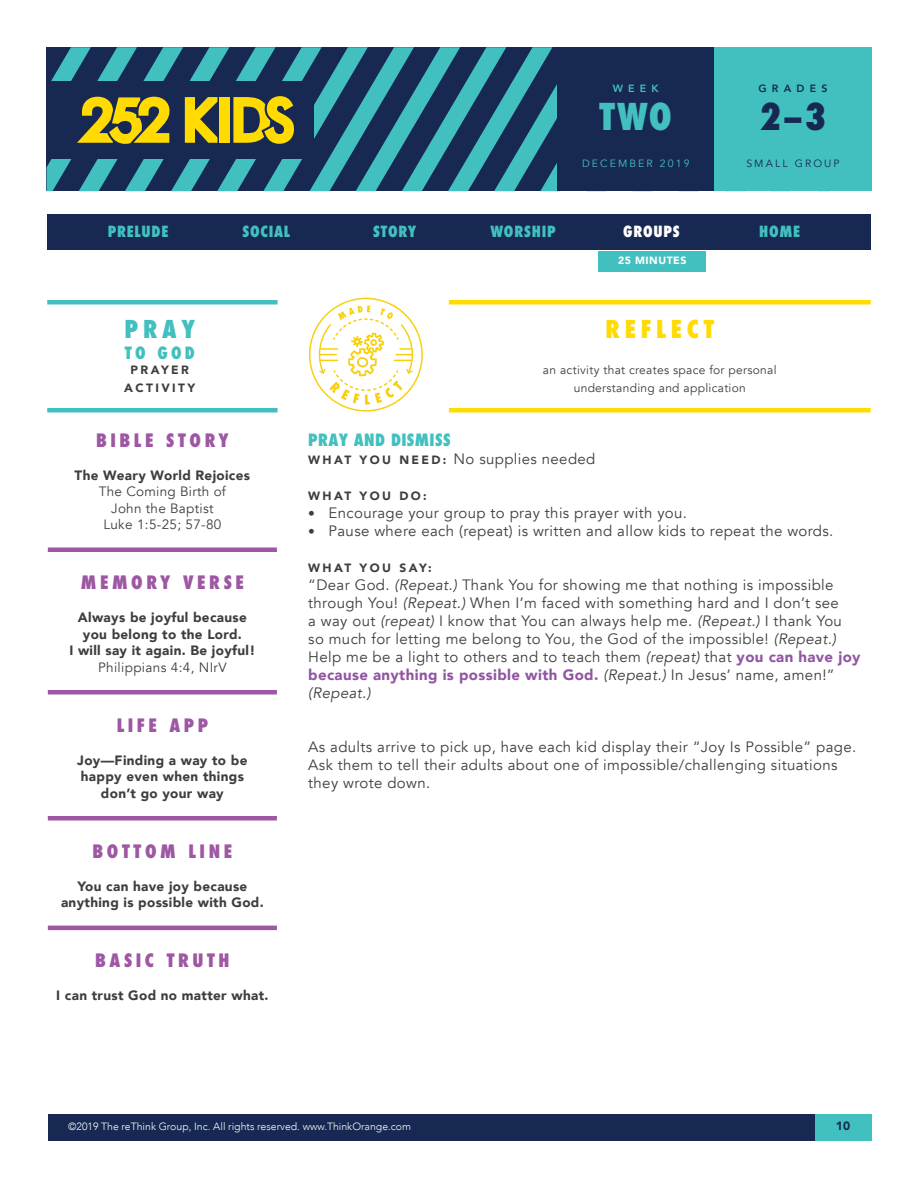
<style>
.page{position:relative;width:918px;height:1188px;background:#fff}
.page>*{position:absolute;margin:0;border:0;box-sizing:border-box;transform-origin:0 0}
.t1{font:800 condensed 36px "Futura";color:#42c0bf}
.t2{font:800 condensed 36px "Futura";color:#172953}
.t3{font:800 condensed 24px "Futura";letter-spacing:.2em;color:#ffdb01}
.t4{font:800 condensed 24px "Futura";color:#42c0bf}
.t5{font:800 condensed 18px "Futura";letter-spacing:.2em;color:#9d57a3}
.Paragraph_Style_1{font:800 condensed 16.5px "Futura";letter-spacing:.025em;color:#42c0bf}
.Paragraph_Style_1-2{font:15px/18px "Avenir";letter-spacing:.025em;color:#3e3e3f}
.t6{font:800 condensed 15px "Futura";letter-spacing:.05em;color:#42c0bf}
.t7{font:800 condensed 15px "Futura";letter-spacing:.05em;color:#fff}
.t8{font:900 13.5px/16.5px "Avenir";letter-spacing:.025em;color:#3e3e3f;text-align:center}
.t9{font:13.5px/16.5px "Avenir";letter-spacing:.02em;color:#3e3e3f;text-align:center}
.t10{font:12px/18px "Avenir";letter-spacing:.025em;color:#3e3e3f;text-align:center}
.Paragraph_Style_1-3{font:900 12px "Avenir";letter-spacing:.2em;color:#3e3e3f}
.t11{font:900 12px "Avenir";color:#172953}
.t12{font:300 10.5px "Avenir";color:#fff}
.t13{font:10.5px "Avenir";letter-spacing:.2em;color:#42c0bf}
.t14{font:10.5px "Avenir";letter-spacing:.2em;color:#172953}
.t15{font:900 10.5px "Avenir";letter-spacing:.05em;color:#fff}
.t16{font:800 10.5px "Avenir";letter-spacing:.5em;color:#172953}
.t17{font:800 10.5px "Avenir";color:#42c0bf}
.s1{font-weight:900;font-size:12px}
.s2{font-size:13.5px}
.s3{font-style:italic}
.s4{font-weight:900;color:#9255a2}
</style>
<div class="page">
<div style="left:714px;top:47px;width:158px;height:144px;background:#42c0bf"></div>
<svg style="left:46px;top:47px;width:668px;height:144px;background:#2f5767"></svg>
<hr style="left:48px;top:816px;width:229px;height:4px;background:#9d57a3">
<hr style="left:48px;top:548px;width:229px;height:4px;background:#9d57a3">
<hr style="left:48px;top:690px;width:229px;height:4px;background:#9d57a3">
<hr style="left:48px;top:926px;width:229px;height:4px;background:#9d57a3">
<hr style="left:449px;top:408px;width:422px;height:4px;background:#ffdb01">
<hr style="left:449px;top:300px;width:422px;height:4px;background:#ffdb01">
<div style="left:598px;top:251px;width:108px;height:20px;background:#42c0bf"></div>
<div style="left:48px;top:1114px;width:823px;height:28px;background:#172953"></div>
<div style="left:815px;top:1114px;width:57px;height:28px;background:#42c0bf"></div>
<div style="left:47px;top:214px;width:824px;height:36px;background:#172953"></div>
<hr style="left:47px;top:408px;width:231px;height:4px;background:#42c0bf">
<hr style="left:47px;top:300px;width:231px;height:4px;background:#42c0bf">
<svg style="left:309px;top:298px;width:114px;height:114px"></svg>
<p class="t17" style="left:613px;top:80px;width:48px">WEEK</p>
<p class="t16" style="left:758px;top:80px;width:71px">GRADES</p>
<h1 class="t1" style="left:600px;top:92px;width:74px">TWO</h1>
<h1 class="t2" style="left:760px;top:92px;width:68px">2–3</h1>
<p class="t14" style="left:746px;top:157px;width:95px">SMALL GROUP</p>
<p class="t13" style="left:582px;top:157px;width:109px">DECEMBER 2019</p>
<p class="t6" style="left:108px;top:221px;width:62px">PRELUDE</p>
<p class="t6" style="left:243px;top:221px;width:49px">SOCIAL</p>
<p class="t6" style="left:373px;top:221px;width:45px">STORY</p>
<p class="t6" style="left:490px;top:221px;width:67px">WORSHIP</p>
<p class="t7" style="left:623px;top:221px;width:58px">GROUPS</p>
<p class="t6" style="left:759px;top:221px;width:42px">HOME</p>
<p class="t4" style="left:125px;top:313px;width:72px">PRAY</p>
<p class="Paragraph_Style_1" style="left:125px;top:342px;width:72px">TO GOD</p>
<p class="Paragraph_Style_1-3" style="left:131px;top:359px;width:60px">PRAYER</p>
<p class="Paragraph_Style_1-3" style="left:124px;top:377px;width:73px">ACTIVITY</p>
<p class="t5" style="left:96px;top:428px;width:134px">BIBLE STORY</p>
<p class="t8" style="left:75px;top:467px;width:177px">The Weary World Rejoices</p>
<p class="t9" style="left:99px;top:484px;width:129px">The Coming Birth of<br>John the Baptist<br>Luke 1:5-25; 57-80</p>
<p class="t5" style="left:81px;top:570px;width:165px">MEMORY VERSE</p>
<p class="t8" style="left:69px;top:609px;width:188px">Always be joyful because you belong to the Lord.<br>I will say it again. Be joyful!</p>
<p class="t9" style="left:98px;top:659px;width:130px">Philippians 4:4, NIrV</p>
<p class="t5" style="left:117px;top:713px;width:93px">LIFE APP</p>
<p class="t8" style="left:77px;top:751px;width:172px">Joy—Finding a way to be happy even when things don’t go your way</p>
<p class="t5" style="left:93px;top:839px;width:141px">BOTTOM LINE</p>
<p class="t8" style="left:61px;top:877px;width:204px">You can have joy because anything is possible with God.</p>
<p class="t5" style="left:95px;top:948px;width:136px">BASIC TRUTH</p>
<p class="t8" style="left:56px;top:987px;width:214px">I can trust God no matter what.</p>
<p class="t15" style="left:618px;top:252px;width:70px">25 MINUTES</p>
<h2 class="t3" style="left:605px;top:312px;width:110px">REFLECT</h2>
<p class="t10" style="left:543px;top:361px;width:235px">an activity that creates space for personal understanding and application</p>
<p class="Paragraph_Style_1" style="left:308px;top:428px;width:144px">PRAY AND DISMISS</p>
<p class="Paragraph_Style_1-2" style="left:308px;top:450px;width:289px"><span class="s1">W H AT Y O U N E E D :</span> No supplies needed</p>
<p class="Paragraph_Style_1-3" style="left:308px;top:485px;width:120px">WHAT YOU DO:</p>
<p class="Paragraph_Style_1-2" style="left:308px;top:504px;width:380px"><span class="s2">•</span> Encourage your group to pray this prayer with you.</p>
<p class="Paragraph_Style_1-2" style="left:308px;top:522px;width:527px"><span class="s2">•</span> Pause where each (repeat) is written and allow kids to repeat the words.</p>
<p class="Paragraph_Style_1-3" style="left:308px;top:557px;width:125px">WHAT YOU SAY:</p>
<p class="Paragraph_Style_1-2" style="left:308px;top:576px;width:554px">“Dear God. <span class="s3">(Repeat.)</span> Thank You for showing me that nothing is impossible through You! <span class="s3">(Repeat.)</span> When I’m faced with something hard and I don’t see<br>a way out <span class="s3">(repeat)</span> I know that You can always help me. <span class="s3">(Repeat.)</span> I thank You so much for letting me belong to You, the God of the impossible! <span class="s3">(Repeat.)<br></span>Help me be a light to others and to teach them <span class="s3">(repeat)</span> that <span class="s4">you can have joy because anything is possible with God.</span> <span class="s3">(Repeat.)</span> In Jesus’ name, amen!” <span class="s3">(Repeat.)</span></p>
<p class="Paragraph_Style_1-2" style="left:308px;top:738px;width:550px">As adults arrive to pick up, have each kid display their “Joy Is Possible” page.<br>Ask them to tell their adults about one of impossible/challenging situations they wrote down.</p>
<p class="t12" style="left:68px;top:1120px;width:344px">©2019 The reThink Group, Inc. All rights reserved. www.ThinkOrange.com</p>
<p class="t11" style="left:836px;top:1115px;width:16px">10</p>
</div>
